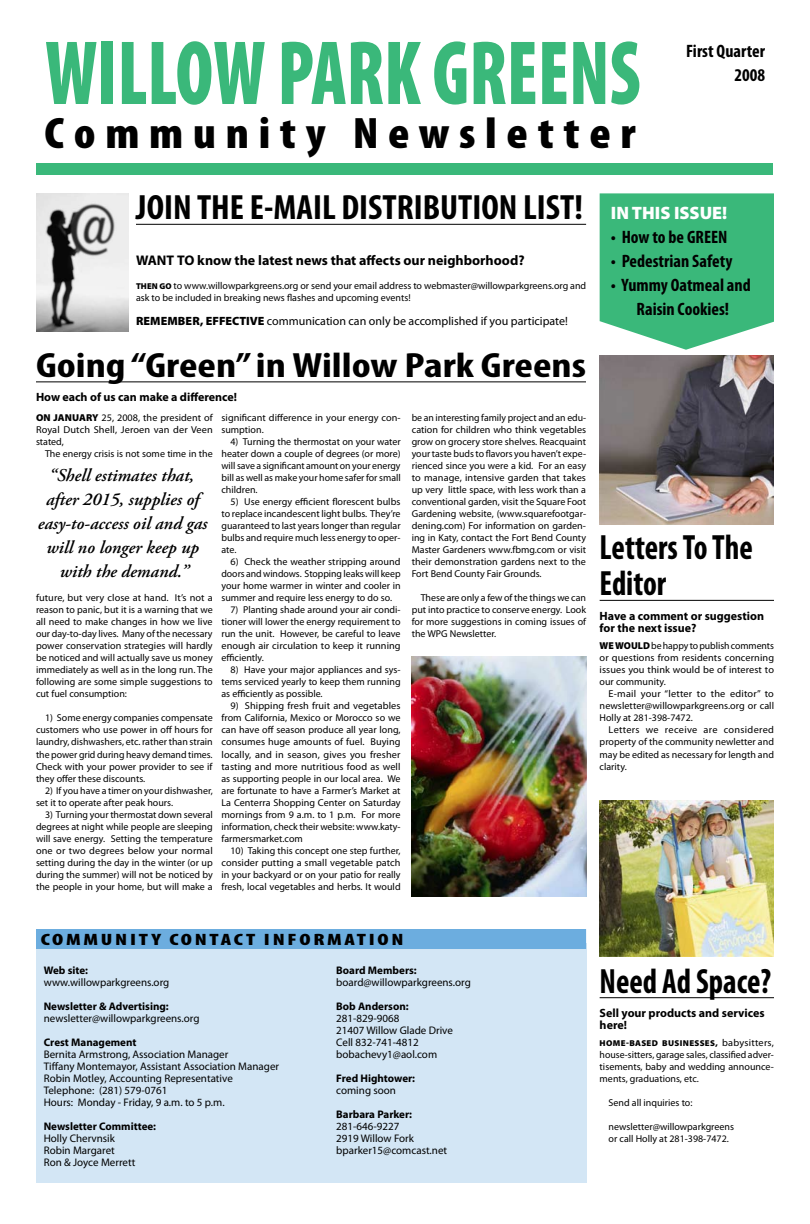
<style>
.page{position:relative;width:810px;height:1224px;background:#fff}
.page>*{position:absolute;margin:0;border:0;box-sizing:border-box;transform-origin:0 0}
.t1{font:900 condensed 92px "Myriad Pro";color:#3ab87a;scale:.82 1}
.t2{font:900 condensed 44.2px "Myriad Pro";letter-spacing:.2em;color:#000;scale:1.09 1}
.t3{font:700 condensed 35.2px "Myriad Pro";color:#000}
.t4{font:700 condensed 35.2px "Myriad Pro";color:#000;scale:1.25 1}
.t5{font:700 condensed 35.2px/36px "Myriad Pro";color:#000;scale:.91 1}
.t6{font:italic 600 18px/24px "Adobe Garamond Pro";color:#000;text-align:center}
.t7{font:700 condensed 18px/24px "Myriad Pro";color:#010101;text-align:center}
.t8{font:700 condensed 18px "Myriad Pro";color:#000}
.t9{font:900 18px "Myriad Pro";color:#fff}
.t10{font:900 condensed 16.5px "Myriad Pro";letter-spacing:.12em;color:#000;scale:1.36 1}
.t11{font:700 14px "Myriad Pro";color:#000}
.t12{font:700 12px/12px "Myriad Pro";color:#000}
.t13{font:12px "Myriad Pro";color:#000}
.t14{font:11px/12px "Myriad Pro";color:#000}
.t15{font:700 11px "Myriad Pro";color:#000}
.t16{font:10px/12px "Myriad Pro";color:#000;text-align:justify}
.t17{font:900 8.5px "Myriad Pro";letter-spacing:.04em;color:#000}
.s1{font-weight:900;font-size:8.5px}
.s2{font-weight:900}
.s3{font-weight:400;font-size:10px}
</style>
<div class="page">
<img style="left:600px;top:356px;width:174px;height:168px">
<img style="left:411px;top:656px;width:175px;height:241px">
<img style="left:600px;top:801px;width:174px;height:156px">
<div style="left:36px;top:943px;width:550px;height:240px;background:#d3e6f5"></div>
<img style="left:36px;top:194px;width:93px;height:138px">
<hr style="left:136px;top:224px;width:450px;height:1px;background:#000">
<hr style="left:36px;top:382px;width:550px;height:1px;background:#000">
<hr style="left:600px;top:997px;width:174px;height:1px;background:#000">
<svg style="left:600px;top:193px;width:174px;height:157px;background:#4cbe86"></svg>
<hr style="left:600px;top:600px;width:174px;height:1px;background:#000">
<div style="left:36px;top:929px;width:550px;height:20px;background:#6caddf"></div>
<div style="left:36px;top:164px;width:738px;height:11px;background:#3ab87a"></div>
<h1 class="t1" style="left:45px;top:14px;width:727px">WILLOW PARK GREENS</h1>
<h2 class="t2" style="left:45px;top:105px;width:544px">Community Newsletter</h2>
<h3 class="t8" style="left:686px;top:39px;width:81px">First Quarter</h3>
<h3 class="t8" style="left:734px;top:63px;width:32px">2008</h3>
<h3 class="t3" style="left:136px;top:186px;width:448px">JOIN THE E-MAIL DISTRIBUTION LIST!</h3>
<h3 class="t11" style="left:136px;top:251px;width:390px">Want to know the latest news that affects our neighborhood?</h3>
<p class="t16" style="left:136px;top:279px;width:452px"><span class="s1">THEN GO</span> to www.willowparkgreens.org or send your email address to webmaster@willowparkgreens.org and ask to be included in breaking news flashes and upcoming events!</p>
<p class="t13" style="left:136px;top:313px;width:433px"><span class="s2">REMEMBER, EFFECTIVE</span> communication can only be accomplished if you participate!</p>
<h3 class="t4" style="left:36px;top:343px;width:442px">Going “Green” in Willow Park Greens</h3>
<p class="t12" style="left:36px;top:391px;width:203px">How each of us can make a difference!</p>
<p class="t16" style="left:36px;top:411px;width:178px"><span class="s2">ON JANUARY</span> 25, 2008, the president of Royal Dutch Shell, Jeroen van der Veen stated,</p>
<p class="t16" style="left:45px;top:447px;width:169px">The energy crisis is not some time in the</p>
<p class="t16" style="left:221px;top:411px;width:181px">significant difference in your energy con&shy;sumption.</p>
<p class="t16" style="left:221px;top:435px;width:181px;text-indent:9px">4) Turning the thermostat on your water heater down a couple of degrees (or more) will save a significant amount on your energy bill as well as make your home safer for small children.</p>
<p class="t16" style="left:221px;top:495px;width:181px;text-indent:9px">5) Use energy efficient florescent bulbs to replace incandescent light bulbs. They’re guaranteed to last years longer than regular bulbs and require much less energy to oper&shy;ate.</p>
<p class="t16" style="left:221px;top:556px;width:181px;text-indent:9px">6) Check the weather stripping around doors and windows. Stopping leaks will keep your home warmer in winter and cooler in summer and require less energy to do so.</p>
<p class="t16" style="left:221px;top:604px;width:181px;text-indent:9px">7) Planting shade around your air condi&shy;tioner will lower the energy requirement to run the unit. However, be careful to leave enough air circulation to keep it running efficiently.</p>
<p class="t16" style="left:221px;top:664px;width:181px;text-indent:9px">8) Have your major appliances and sys&shy;tems serviced yearly to keep them running as efficiently as possible.</p>
<p class="t16" style="left:221px;top:700px;width:181px;text-indent:9px">9) Shipping fresh fruit and vegetables from California, Mexico or Morocco so we can have off season produce all year long, consumes huge amounts of fuel. Buying locally, and in season, gives you fresher tasting and more nutritious food as well as supporting people in our local area. We are fortunate to have a Farmer’s Market at La Centerra Shopping Center on Saturday mornings from 9 a.m. to 1 p.m. For more information, check their website: www.katy&shy;farmersmarket.com</p>
<p class="t16" style="left:221px;top:844px;width:181px;text-indent:9px">10) Taking this concept one step further, consider putting a small vegetable patch in your backyard or on your patio for really fresh, local vegetables and herbs. It would</p>
<p class="t16" style="left:412px;top:411px;width:176px">be an interesting family project and an edu&shy;cation for children who think vegetables grow on grocery store shelves. Reacquaint your taste buds to flavors you haven’t expe&shy;rienced since you were a kid. For an easy to manage, intensive garden that takes up very little space, with less work than a conventional garden, visit the Square Foot Gardening website, (www.squarefootgar&shy;dening.com) For information on garden&shy;ing in Katy, contact the Fort Bend County Master Gardeners www.fbmg.com or visit their demonstration gardens next to the Fort Bend County Fair Grounds.</p>
<p class="t16" style="left:412px;top:592px;width:176px;text-indent:9px">These are only a few of the things we can put into practice to conserve energy. Look for more suggestions in coming issues of the WPG Newsletter.</p>
<h3 class="t6" style="left:38px;top:464px;width:171px">“Shell estimates that, after 2015, supplies of easy-to-access oil and gas will no longer keep up with the demand.”</h3>
<p class="t16" style="left:36px;top:592px;width:178px">future, but very close at hand. It’s not a reason to panic, but it is a warning that we all need to make changes in how we live our day-to-day lives. Many of the necessary power conservation strategies will hardly be noticed and will actually save us money immediately as well as in the long run. The following are some simple suggestions to cut fuel consumption:</p>
<p class="t16" style="left:36px;top:712px;width:178px;text-indent:9px">1) Some energy companies compensate customers who use power in off hours for laundry, dishwashers, etc. rather than strain the power grid during heavy demand times.<br>Check with your power provider to see if they offer these discounts.</p>
<p class="t16" style="left:36px;top:784px;width:178px;text-indent:9px">2) If you have a timer on your dishwasher, set it to operate after peak hours.</p>
<p class="t16" style="left:36px;top:808px;width:178px;text-indent:9px">3) Turning your thermostat down several degrees at night while people are sleeping will save energy. Setting the temperature one or two degrees below your normal setting during the day in the winter (or up during the summer) will not be noticed by the people in your home, but will make a</p>
<h3 class="t9" style="left:611px;top:201px;width:42px">IN THIS</h3>
<h3 class="t9" style="left:674px;top:201px;width:11px">ISSUE</h3>
<h3 class="t9" style="left:722px;top:201px;width:7px">!</h3>
<h3 class="t7" style="left:611px;top:225px;width:118px">• How to be GREEN</h3>
<h3 class="t7" style="left:611px;top:249px;width:123px">• Pedestrian Safety</h3>
<h3 class="t7" style="left:611px;top:273px;width:141px">• Yummy Oatmeal and<br>Raisin Cookies!</h3>
<h3 class="t5" style="left:600px;top:529px;width:170px">Letters To The<br>Editor</h3>
<p class="t12" style="left:600px;top:609px;width:166px">Have a comment or suggestion for the next issue?</p>
<p class="t16" style="left:600px;top:640px;width:176px"><span class="s2">WE WOULD</span> be happy to publish comments or questions from residents concerning issues you think would be of interest to our community.</p>
<p class="t16" style="left:600px;top:688px;width:176px;text-indent:9px">E-mail your “letter to the editor” to newsletter@willowparkgreens.org or call Holly at 281-398-7472.</p>
<p class="t16" style="left:600px;top:724px;width:176px;text-indent:9px">Letters we receive are considered property of the community newletter and may be edited as necessary for length and clarity.</p>
<h3 class="t10" style="left:41px;top:929px;width:268px">COMMUNITY CONTACT INFORMATION</h3>
<p class="t15" style="left:44px;top:963px;width:46px">Web site:</p>
<p class="t14" style="left:44px;top:976px;width:127px">www.willowparkgreens.org</p>
<p class="t15" style="left:44px;top:999px;width:127px">Newsletter &amp; Advertising:</p>
<p class="t14" style="left:44px;top:1012px;width:157px">newsletter@willowparkgreens.org</p>
<p class="t15" style="left:44px;top:1035px;width:94px">Crest Management</p>
<p class="t14" style="left:44px;top:1048px;width:237px">Bernita Armstrong, Association Manager<br>Tiffany Montemayor, Assistant Association Manager Robin Motley, Accounting Representative Telephone: (281) 579-0761<br>Hours: Monday - Friday, 9 a.m. to 5 p.m.</p>
<p class="t15" style="left:44px;top:1119px;width:114px">Newsletter Committee:</p>
<p class="t14" style="left:44px;top:1132px;width:93px">Holly Chervnsik<br>Robin Margaret<br>Ron &amp; Joyce Merrett</p>
<p class="t15" style="left:336px;top:963px;width:82px">Board Members:</p>
<p class="t14" style="left:336px;top:976px;width:136px">board@willowparkgreens.org</p>
<p class="t15" style="left:336px;top:999px;width:74px">Bob Anderson:</p>
<p class="t14" style="left:336px;top:1012px;width:118px">281-829-9068<br>21407 Willow Glade Drive<br>Cell 832-741-4812 bobachevy1@aol.com</p>
<p class="t15" style="left:336px;top:1071px;width:80px">Fred Hightower:</p>
<p class="t14" style="left:336px;top:1084px;width:61px">coming soon</p>
<p class="t15" style="left:336px;top:1107px;width:77px">Barbara Parker:</p>
<p class="t14" style="left:336px;top:1120px;width:112px">281-646-9227<br>2919 Willow Fork bparker15@comcast.net</p>
<h3 class="t5" style="left:600px;top:962px;width:190px">Need Ad Space?</h3>
<p class="t12" style="left:600px;top:1006px;width:167px">Sell your products and services here!</p>
<p class="t17" style="left:600px;top:1038px;width:176px">HOME-BASED BUSINESSES, <span class="s3">babysitters,</span></p>
<p class="t16" style="left:600px;top:1049px;width:176px">house-sitters, garage sales, classified adver&shy;tisements, baby and wedding announce&shy;ments, graduations, etc.</p>
<p class="t16" style="left:609px;top:1097px;width:85px">Send all inquiries to:</p>
<p class="t16" style="left:609px;top:1121px;width:127px">newsletter@willowparkgreens or call Holly at 281-398-7472.</p>
</div>
